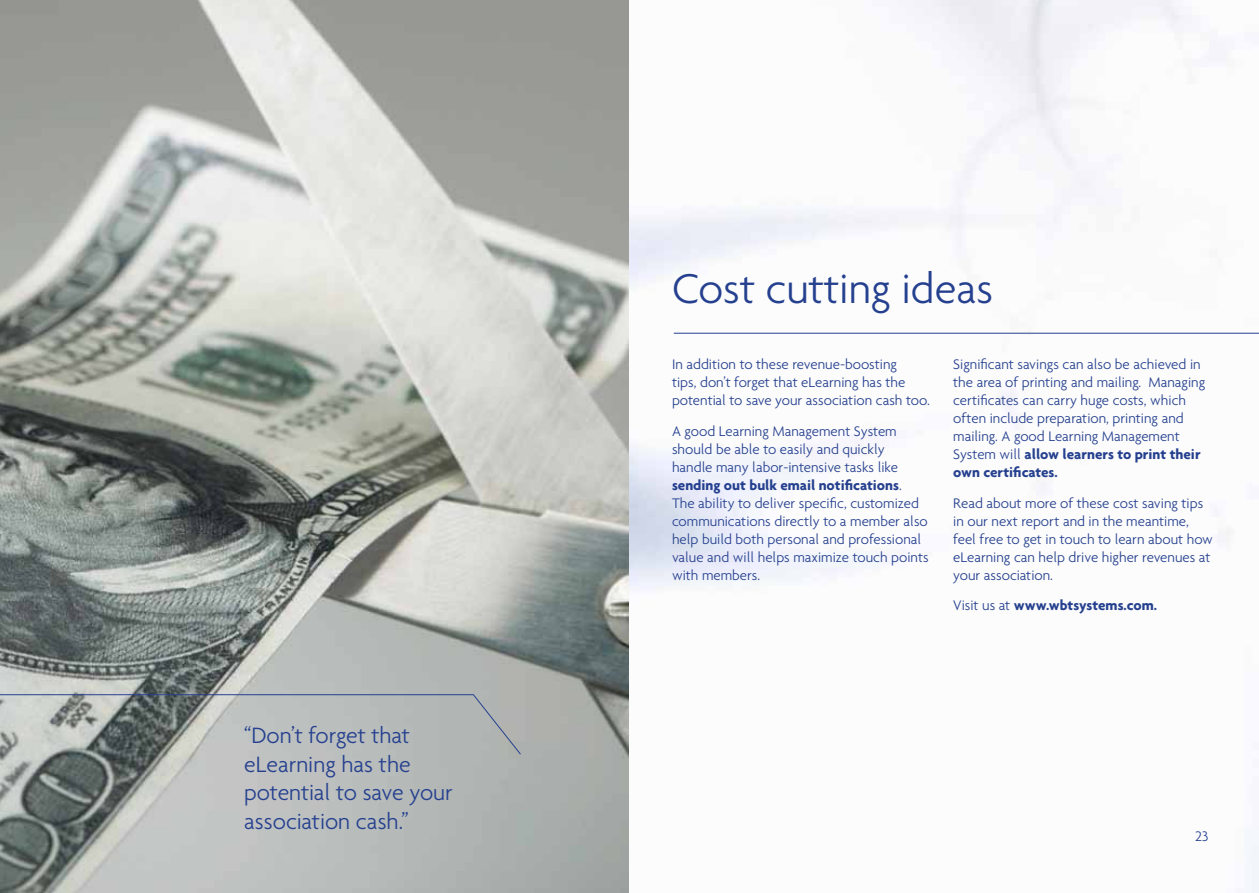
<style>
.page{position:relative;width:1259px;height:893px;background:#fff}
.page>*{position:absolute;margin:0;border:0;box-sizing:border-box;transform-origin:0 0}
.t1{font:300 45px "Agenda";color:#25408f}
.t2{font:300 24px/28.8px "Agenda";color:#25408f}
.t3{font:300 15px/18px "Agenda";color:#25408f}
.t4{font:700 15px "Agenda";color:#25408f}
.s1{font-weight:700}
.s2{font-weight:300}
</style>
<div class="page">
<img style="left:0;top:0;width:629px;height:893px">
<svg style="left:0;top:694px;width:521px;height:61px;background:#a8adac"></svg>
<hr style="left:674px;top:333px;width:585px;height:1px;background:#25408f">
<h2 class="t2" style="left:244px;top:720px;width:210px">“Don’t forget that eLearning has the potential to save your association cash.”</h2>
<h1 class="t1" style="left:672px;top:262px;width:323px">Cost cutting ideas</h1>
<p class="t3" style="left:672px;top:355px;width:259px">In addition to these revenue-boosting<br>tips, don’t forget that eLearning has the potential to save your association cash too.</p>
<p class="t3" style="left:672px;top:422px;width:258px">A good Learning Management System should be able to easily and quickly handle many labor-intensive tasks like <span class="s1">sending out bulk email notifications</span>.<br>The ability to deliver specific, customized communications directly to a member also help build both personal and professional value and will helps maximize touch points with members.</p>
<p class="t3" style="left:953px;top:355px;width:253px">Significant savings can also be achieved in the area of printing and mailing. Managing certificates can carry huge costs, which often include preparation, printing and mailing. A good Learning Management System will <span class="s1">allow learners to print their own certificates.</span></p>
<p class="t3" style="left:953px;top:494px;width:261px">Read about more of these cost saving tips in our next report and in the meantime, feel free to get in touch to learn about how eLearning can help drive higher revenues at your association.</p>
<p class="t4" style="left:953px;top:596px;width:205px"><span class="s2">Visit us at</span> www.wbtsystems.com.</p>
<p class="t3" style="left:1195px;top:827px;width:15px">23</p>
</div>
